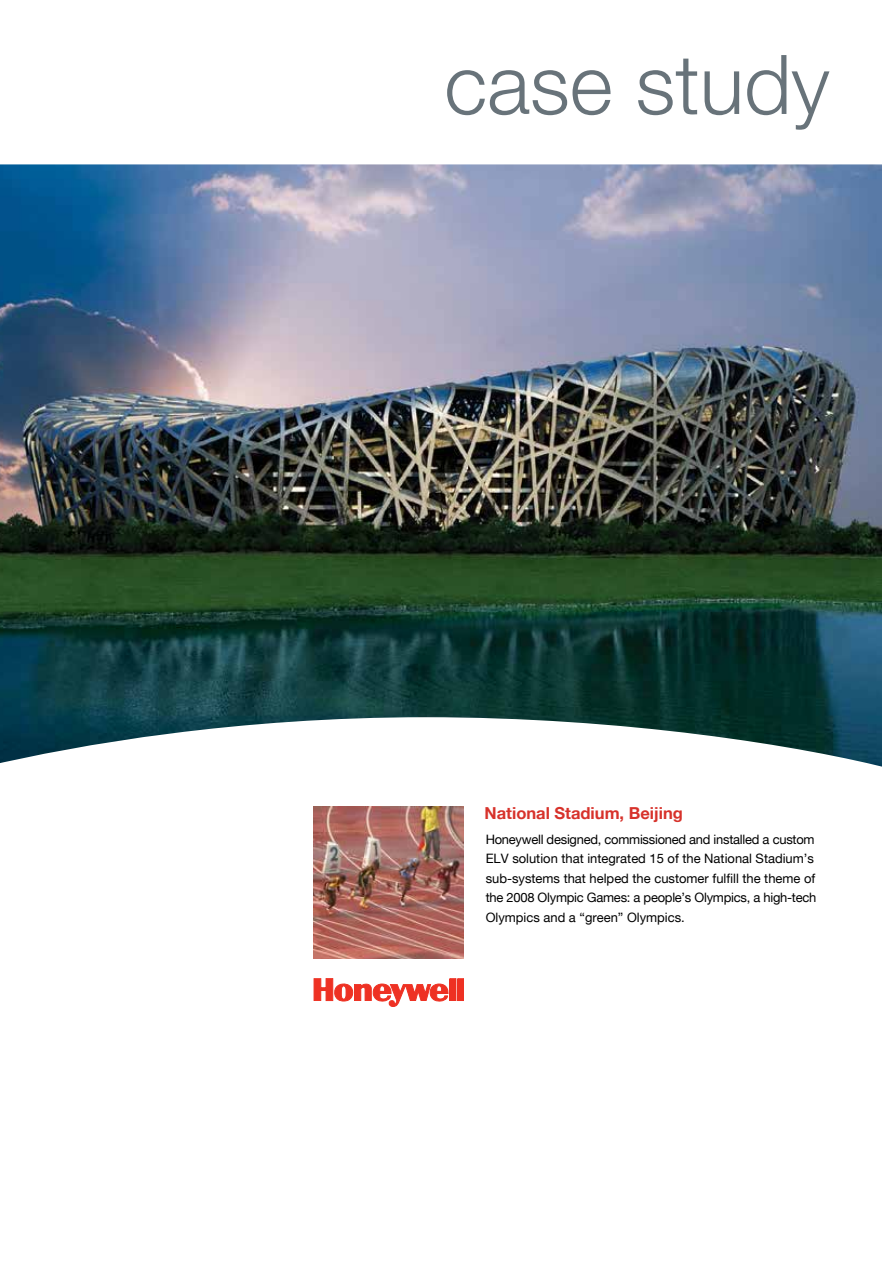
<style>
.page{position:relative;width:882px;height:1263px;background:#fff}
.page>*{position:absolute;margin:0;border:0;box-sizing:border-box;transform-origin:0 0}
.t1{font:300 82.5px "Helvetica Neue";color:#68737a}
.t2{font:700 16.5px "Helvetica Neue";color:#d7322b}
.t3{font:12.9px/19.5px "Helvetica Neue";color:#000}
</style>
<div class="page">
<img style="left:0;top:164px;width:881px;height:553px">
<svg style="left:0;top:717px;width:881px;height:284px"></svg>
<img style="left:314px;top:807px;width:150px;height:152px">
<svg style="left:314px;top:978px;width:134px;height:29px"></svg>
<div style="left:450px;top:979px;width:6px;height:21px;background:#ee3123"></div>
<div style="left:449px;top:978px;width:7px;height:23px;border:1px solid #ee3123"></div>
<div style="left:457px;top:979px;width:6px;height:21px;background:#ee3123"></div>
<div style="left:457px;top:978px;width:7px;height:23px;border:1px solid #ee3123"></div>
<h1 class="t1" style="left:444px;top:34px;width:387px">case study</h1>
<p class="t2" style="left:484px;top:803px;width:200px">National Stadium, Beijing</p>
<p class="t3" style="left:485px;top:829px;width:332px">Honeywell designed, commissioned and installed a custom ELV solution that integrated 15 of the National Stadium’s sub-systems that helped the customer fulfill the theme of the 2008 Olympic Games: a people’s Olympics, a high-tech Olympics and a “green” Olympics.</p>
</div>
